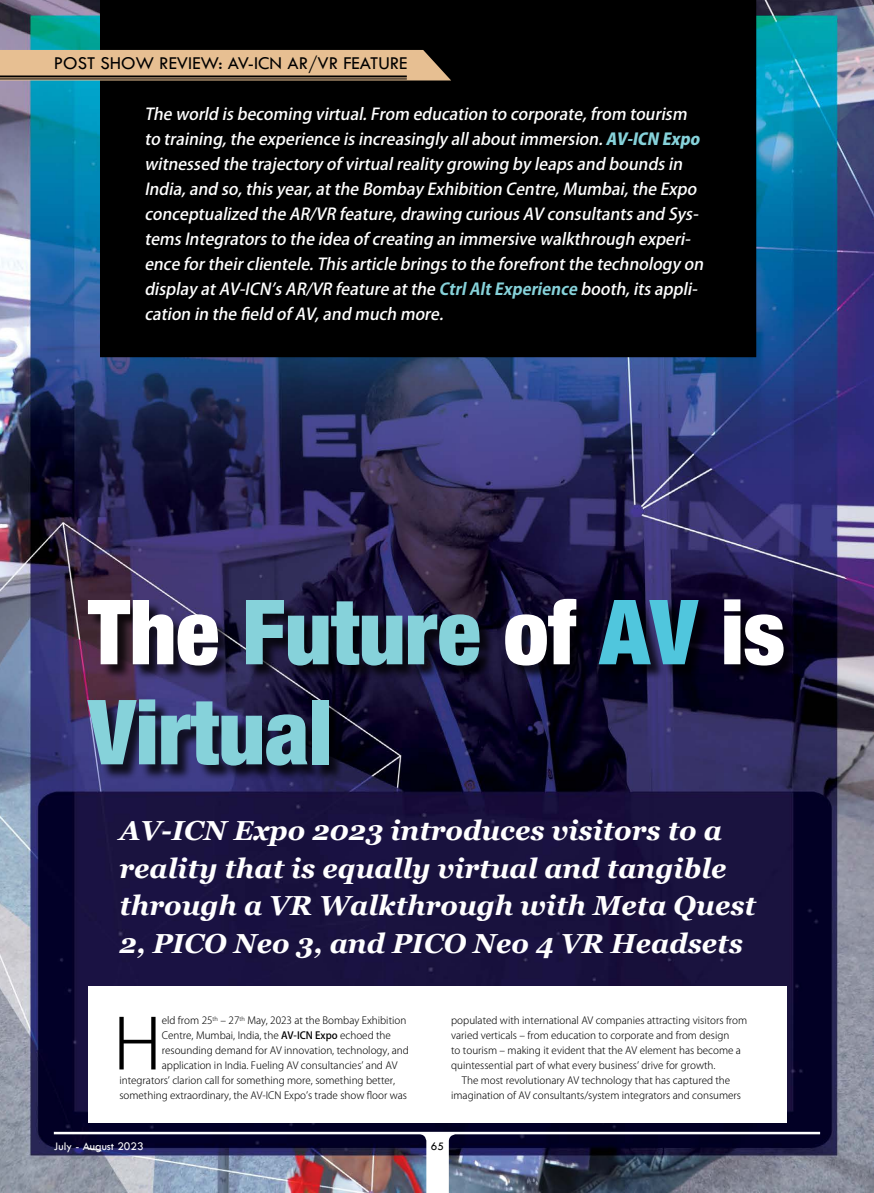
<style>
.page{position:relative;width:874px;height:1193px;background:#fff}
.page>*{position:absolute;margin:0;border:0;box-sizing:border-box;transform-origin:0 0}
.Heading_1{font:90px/100px "Heavenetica Cond 9 Blk SH";color:#86d2da}
.Body_Text{font:300 69.25px "Koz Go Pro";color:#000}
.Headline_2{font:italic 700 27.5px/37.5px "Georgia";color:#fff}
.Slug_Sline{font:18.75px "Tw Cen";color:#000}
.Intro{font:italic 500 16.25px/25px "Koz Go Pro";color:#fff}
.t1{font:11.88px "Tw Cen";color:#fff}
.t2{font:11.88px "Tw Cen";color:#000}
.Body_Text-2{font:300 10px/15px "Koz Go Pro";color:#000}
.s1{font-weight:800;color:#86d2da}
.s2{font-weight:700;color:#86d2da}
.s3{color:#fff}
.s4{color:#50c6dd}
.s5{font-weight:500}
</style>
<div class="page">
<img style="left:0;top:0;width:873px;height:1192px">
<div style="left:100px;top:0;width:655px;height:357px;background:#000"></div>
<img style="left:54px;top:1131px;width:765px;height:61px">
<svg style="left:0;top:50px;width:451px;height:30px;background:#d7b288"></svg>
<hr style="left:0;top:75px;width:406px;height:2px;background:#000">
<hr style="left:0;top:79px;width:406px;height:1px;background:#000">
<div style="left:90px;top:601px;width:708px;height:180px;background:#000;opacity:.75"></div>
<div style="left:88px;top:986px;width:698px;height:136px;background:#fff"></div>
<p class="Slug_Sline" style="left:54px;top:52px;width:355px">POST SHOW REVIEW: AV-ICN AR/VR FEATURE</p>
<p class="Intro" style="left:144px;top:103px;width:564px">The world isbecoming virtual.From education to corporate,from tourism to training,the experience isincreasingly allaboutimmersion.<span class="s1">AV-ICN Expo </span>witnessed the trajectory of virtualreality growing by leapsand boundsin India,and so,thisyear,atthe Bombay Exhibition Centre,Mumbai,the Expo conceptualized the AR/VR feature,drawing curiousAV consultantsand Sys&shy;temsIntegratorsto the idea of creating an immersive walkthrough experi&shy;ence fortheirclientele.Thisarticle bringsto the forefrontthe technology on display atAV-ICN’sAR/VR feature atthe <span class="s2">CtrlAltExperience</span> booth,itsappli&shy;cation in the field of AV,and much more.</p>
<p class="Heading_1" style="left:88px;top:580px;width:697px"><span class="s3">The</span> Future <span class="s3">of</span> <span class="s4">AV</span> <span class="s3">is<br></span>Virtual</p>
<p class="Headline_2" style="left:119px;top:812px;width:637px">AV-ICN Expo 2023 introduces visitors to a reality that is equally virtual and tangible through a VR Walkthrough with Meta Quest 2, PICO Neo 3, and PICO Neo 4 VR Headsets</p>
<p class="Body_Text" style="left:113px;top:998px;width:50px">H</p>
<p class="Body_Text-2" style="left:162px;top:1013px;width:246px">eld from 25<sup>th</sup> – 27<sup>th</sup> May, 2023 at the Bombay Exhibition</p>
<p class="Body_Text-2" style="left:162px;top:1028px;width:230px">Centre, Mumbai, India, the <span class="s5">AV-ICN Expo</span> echoed the</p>
<p class="Body_Text-2" style="left:162px;top:1043px;width:248px">resounding demand for AV innovation, technology, and</p>
<p class="Body_Text-2" style="left:162px;top:1058px;width:237px">application in India. Fueling AV consultancies’ and AV</p>
<p class="Body_Text-2" style="left:119px;top:1073px;width:277px">integrators’ clarion call for something more, something better,</p>
<p class="Body_Text-2" style="left:119px;top:1088px;width:289px">something extraordinary, the AV-ICN Expo’s trade show floor was</p>
<p class="Body_Text-2" style="left:451px;top:1013px;width:297px">populated with international AV companies attracting visitors from varied verticals – from education to corporate and from design<br>to tourism – making it evident that the AV element has become a quintessential part of what every business’ drive for growth.</p>
<p class="Body_Text-2" style="left:451px;top:1073px;width:291px;text-align:center">The most revolutionary AV technology that has captured the imagination of AV consultants/system integrators and consumers</p>
<p class="t1" style="left:54px;top:1139px;width:91px">July - August 2023</p>
<p class="t2" style="left:430px;top:1139px;width:15px">65</p>
</div>
